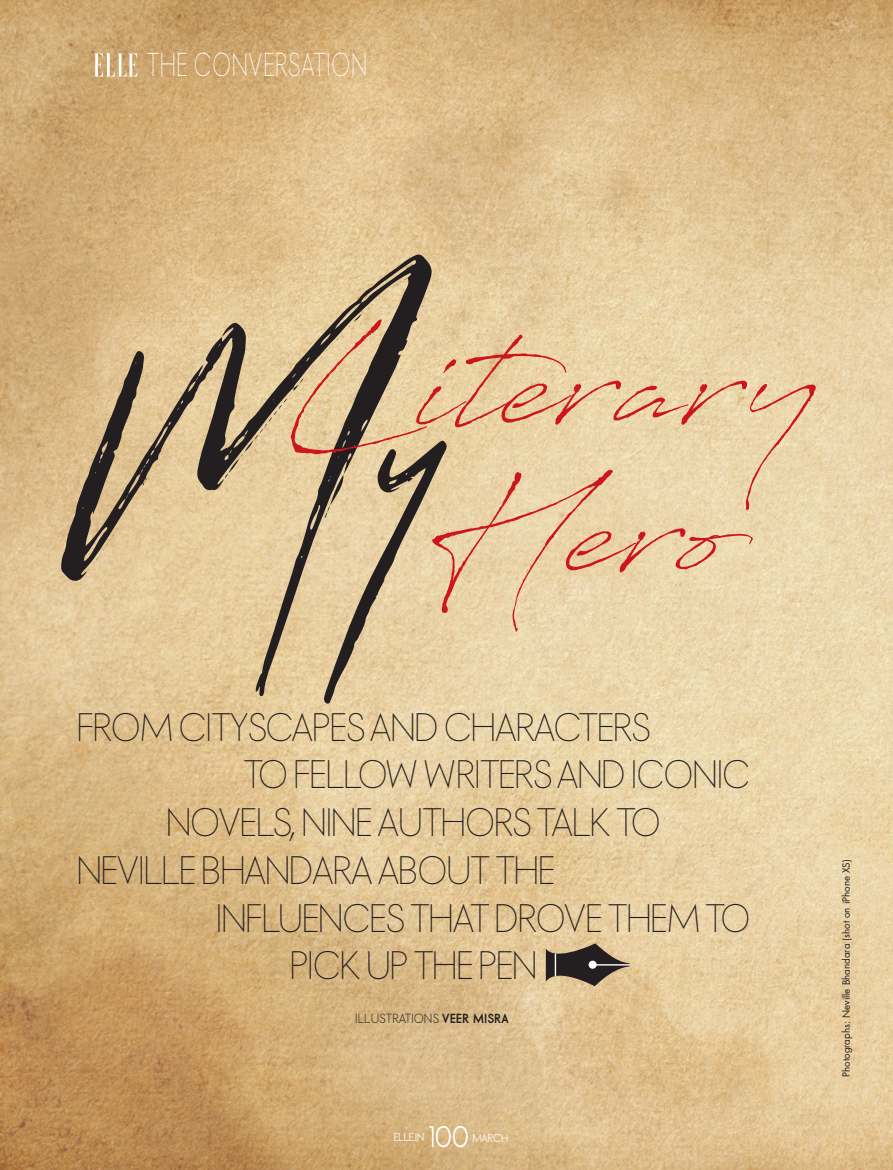
<style>
.page{position:relative;width:893px;height:1170px;background:#fff}
.page>*{position:absolute;margin:0;border:0;box-sizing:border-box;transform-origin:0 0}
.t1{font:144.9px/147.6px "Antro Vectra";letter-spacing:.025em;color:#cd151d}
.t2{font:300 36px "Elle Nova C";color:#231f20}
.t3{font:300 30px "Elle Nova C";letter-spacing:.07em;color:#fff;scale:.75 1}
.t4{font:500 27px "Elle Nova C";color:#fff}
.t5{font:12px "Elle Nova C";letter-spacing:.05em;color:#231f20}
.t6{font:500 10.5px "Elle Nova C";color:#fff}
.t7{font:9.75px "Futura";color:#231f20}
.s1{font-family:"Boathouse";font-size:291.15px;color:#231f20}
.s2{font-weight:700}
</style>
<div class="page">
<img style="left:0;top:0;width:893px;height:1169px">
<svg style="left:94px;top:53px;width:43px;height:24px"></svg>
<svg style="left:546px;top:943px;width:84px;height:43px;background:#7f715d"></svg>
<p class="t3" style="left:147px;top:49px;width:294px">THE CONVERSATION</p>
<h1 class="t1" style="left:422px;top:294px;width:397px;text-indent:-364px"><span class="s1">My</span>Literary<br>Hero</h1>
<p class="t2" style="left:77px;top:707px;width:574px">FROM CITYSCAPES AND CHARACTERS</p>
<p class="t2" style="left:244px;top:755px;width:508px">TO FELLOW WRITERS AND ICONIC</p>
<p class="t2" style="left:167px;top:802px;width:495px">NOVELS, NINE AUTHORS TALK TO</p>
<p class="t2" style="left:77px;top:850px;width:479px">NEVILLE BHANDARA ABOUT THE</p>
<p class="t2" style="left:217px;top:898px;width:535px">INFLUENCES THAT DROVE THEM TO</p>
<p class="t2" style="left:290px;top:945px;width:248px">PICK UP THE PEN</p>
<p class="t5" style="left:356px;top:1011px;width:155px">ILLUSTRATIONS <span class="s2">VEER MISRA</span></p>
<p class="t6" style="left:394px;top:1131px;width:32px">ELLE.IN</p>
<p class="t4" style="left:429px;top:1121px;width:42px">100</p>
<p class="t6" style="left:472px;top:1132px;width:37px">MARCH</p>
<p class="t7" style="left:839px;top:1076px;width:219px;rotate:-90deg">Photographs: Neville Bhandara (shot on iPhone XS)</p>
</div>
